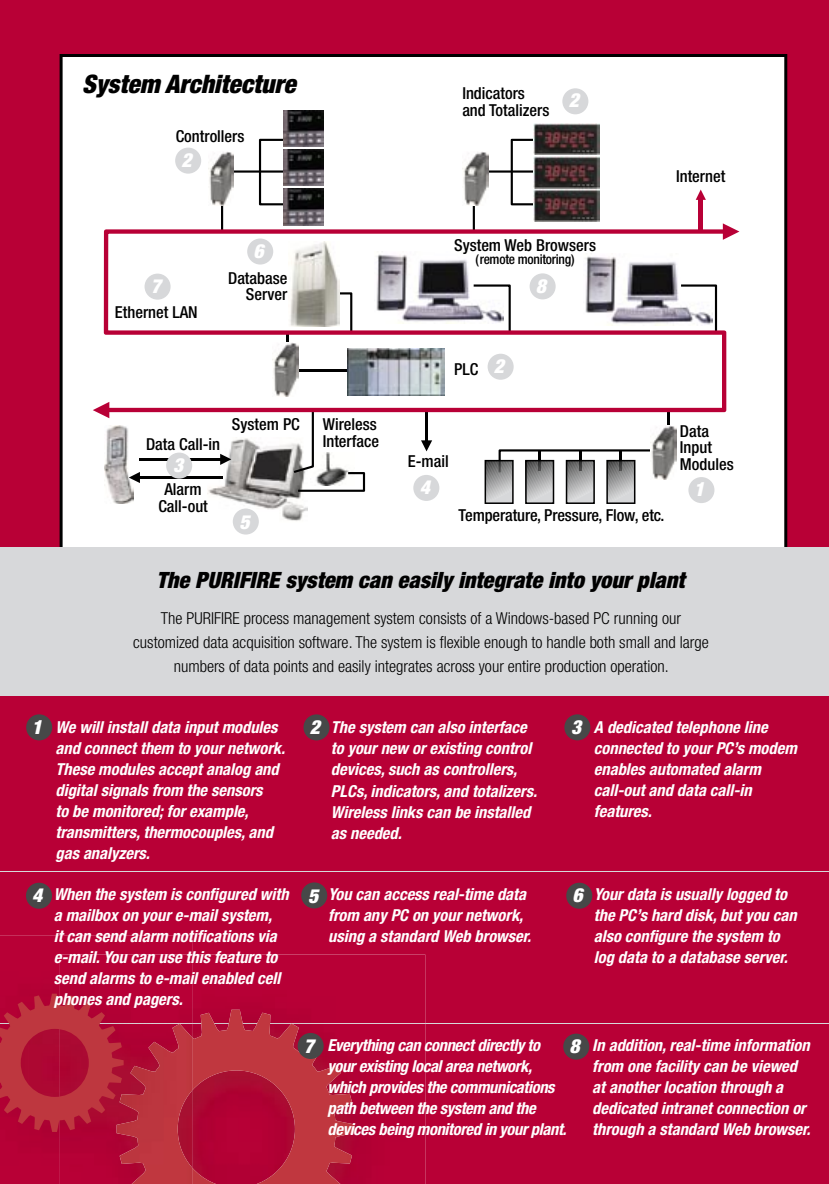
<style>
.page{position:relative;width:829px;height:1184px;background:#b80036}
.page>*{position:absolute;margin:0;border:0;box-sizing:border-box;transform-origin:0 0}
.t1{font:italic 900 condensed 25.5px "Helvetica Neue";color:#000}
.t2{font:italic 900 condensed 22.5px "Helvetica Neue";color:#000}
.t3{font:italic 900 condensed 19.5px "Helvetica Neue";color:#fff}
.t4{font:italic 700 condensed 16.5px/21px "Helvetica Neue";color:#fff}
.t5{font:300 condensed 16.5px/24px "Helvetica Neue";color:#000;text-align:center}
.t6{font:500 condensed 16.5px/16.5px "Helvetica Neue";color:#000}
.t7{font:italic 700 condensed 16.5px/21px "Helvetica Neue";letter-spacing:-.02em;color:#fff}
.t8{font:500 condensed 13.5px "Helvetica Neue";letter-spacing:-.02em;color:#000}
.s1{font-weight:900;font-size:19.5px}
</style>
<div class="page">
<hr style="left:425px;top:1023px;width:404px;height:1px;background:#d7d8da">
<div style="left:61px;top:56px;width:724px;height:516px;background:#fff"></div>
<hr style="left:60px;top:56px;width:3px;height:516px;background:#000">
<hr style="left:784px;top:56px;width:3px;height:516px;background:#000">
<hr style="left:61px;top:54px;width:724px;height:3px;background:#000">
<img style="left:208px;top:438px;width:99px;height:83px">
<hr style="left:667px;top:410px;width:3px;height:27px;background:#000">
<svg style="left:473px;top:139px;width:67px;height:90px"></svg>
<hr style="left:425px;top:411px;width:2px;height:30px;background:#000">
<svg style="left:421px;top:440px;width:11px;height:11px"></svg>
<svg style="left:221px;top:139px;width:67px;height:90px"></svg>
<div style="left:698px;top:200px;width:5px;height:30px;background:#b80036"></div>
<svg style="left:695px;top:190px;width:11px;height:10px"></svg>
<svg style="left:93px;top:404px;width:16px;height:14px"></svg>
<svg style="left:722px;top:223px;width:17px;height:16px"></svg>
<img style="left:104px;top:426px;width:29px;height:78px">
<img style="left:208px;top:152px;width:26px;height:54px">
<img style="left:462px;top:152px;width:26px;height:54px">
<img style="left:650px;top:426px;width:26px;height:54px">
<img style="left:534px;top:124px;width:65px;height:31px">
<img style="left:534px;top:157px;width:65px;height:31px">
<img style="left:534px;top:190px;width:65px;height:31px">
<img style="left:283px;top:110px;width:41px;height:37px">
<img style="left:283px;top:150px;width:41px;height:36px">
<img style="left:283px;top:189px;width:41px;height:36px">
<div style="left:484px;top:460px;width:29px;height:44px;border:2px solid #000"></div>
<svg style="left:294px;top:412px;width:71px;height:80px"></svg>
<div style="left:525px;top:460px;width:29px;height:44px;border:2px solid #000"></div>
<div style="left:565px;top:460px;width:30px;height:44px;border:2px solid #000"></div>
<svg style="left:485px;top:449px;width:179px;height:54px"></svg>
<div style="left:606px;top:460px;width:29px;height:44px;border:2px solid #000"></div>
<svg style="left:104px;top:229px;width:622px;height:183px"></svg>
<hr style="left:139px;top:458px;width:81px;height:2px;background:#000">
<svg style="left:220px;top:454px;width:11px;height:11px"></svg>
<hr style="left:140px;top:476px;width:83px;height:2px;background:#000">
<svg style="left:129px;top:472px;width:11px;height:11px"></svg>
<div style="left:0;top:547px;width:829px;height:149px;background:#d7d8da"></div>
<div style="left:26px;top:714px;width:26px;height:26px;background:#474848;border-radius:50%"></div>
<div style="left:303px;top:714px;width:26px;height:26px;background:#474848;border-radius:50%"></div>
<div style="left:564px;top:714px;width:26px;height:26px;background:#474848;border-radius:50%"></div>
<div style="left:26px;top:883px;width:26px;height:26px;background:#474848;border-radius:50%"></div>
<div style="left:301px;top:882px;width:26px;height:26px;background:#474848;border-radius:50%"></div>
<div style="left:566px;top:883px;width:26px;height:26px;background:#474848;border-radius:50%"></div>
<hr style="left:0;top:871px;width:829px;height:1px;background:#d7d8da">
<div style="left:563px;top:1034px;width:26px;height:26px;background:#474848;border-radius:50%"></div>
<div style="left:688px;top:477px;width:26px;height:26px;background:#d7d8da;border-radius:50%"></div>
<div style="left:487px;top:354px;width:26px;height:26px;background:#d7d8da;border-radius:50%"></div>
<div style="left:175px;top:148px;width:26px;height:26px;background:#d7d8da;border-radius:50%"></div>
<div style="left:562px;top:88px;width:26px;height:26px;background:#d7d8da;border-radius:50%"></div>
<div style="left:233px;top:509px;width:26px;height:26px;background:#d7d8da;border-radius:50%"></div>
<div style="left:144px;top:274px;width:27px;height:26px;background:#d7d8da;border-radius:50%"></div>
<div style="left:529px;top:273px;width:26px;height:26px;background:#d7d8da;border-radius:50%"></div>
<div style="left:247px;top:239px;width:26px;height:26px;background:#d7d8da;border-radius:50%"></div>
<div style="left:166px;top:453px;width:26px;height:26px;background:#d7d8da;border-radius:50%"></div>
<div style="left:413px;top:475px;width:26px;height:26px;background:#d7d8da;border-radius:50%"></div>
<div style="left:192px;top:954px;width:233px;height:230px;background:#b80036"></div>
<img style="left:355px;top:1023px;width:70px;height:1px">
<img style="left:192px;top:1010px;width:163px;height:174px">
<div style="left:297px;top:1033px;width:27px;height:26px;background:#474848;border-radius:50%"></div>
<div style="left:0;top:935px;width:192px;height:249px;background:#b80036"></div>
<img style="left:117px;top:1024px;width:75px;height:160px">
<svg style="left:0;top:994px;width:124px;height:138px;background:#b61e39"></svg>
<h1 class="t1" style="left:82px;top:68px;width:215px">System Architecture</h1>
<p class="t6" style="left:176px;top:128px;width:70px">Controllers</p>
<p class="t3" style="left:181px;top:148px;width:12px">2</p>
<p class="t6" style="left:462px;top:85px;width:89px">Indicators and Totalizers</p>
<p class="t3" style="left:568px;top:89px;width:12px">2</p>
<p class="t6" style="left:676px;top:168px;width:51px">Internet</p>
<p class="t3" style="left:253px;top:239px;width:12px">6</p>
<p class="t6" style="left:454px;top:237px;width:143px">System Web Browsers</p>
<p class="t8" style="left:475px;top:251px;width:101px">(remote monitoring)</p>
<p class="t6" style="left:228px;top:270px;width:61px;text-align:right">Database<br>Server</p>
<p class="t3" style="left:151px;top:274px;width:12px">7</p>
<p class="t3" style="left:536px;top:274px;width:12px">8</p>
<p class="t6" style="left:115px;top:304px;width:84px">Ethernet LAN</p>
<p class="t6" style="left:146px;top:435px;width:75px">Data Call-in</p>
<p class="t3" style="left:173px;top:453px;width:12px">3</p>
<p class="t6" style="left:158px;top:481px;width:51px;text-align:center">Alarm<br>Call-out</p>
<p class="t6" style="left:232px;top:416px;width:69px">System PC</p>
<p class="t3" style="left:239px;top:510px;width:12px">5</p>
<p class="t6" style="left:323px;top:416px;width:58px">Wireless<br>Interface</p>
<p class="t6" style="left:454px;top:360px;width:26px">PLC</p>
<p class="t3" style="left:494px;top:354px;width:12px">2</p>
<p class="t6" style="left:408px;top:453px;width:42px">E-mail</p>
<p class="t3" style="left:419px;top:475px;width:12px">4</p>
<p class="t6" style="left:458px;top:507px;width:207px">Temperature, Pressure, Flow, etc.</p>
<p class="t6" style="left:680px;top:423px;width:55px">Data<br>Input<br>Modules</p>
<p class="t3" style="left:694px;top:477px;width:12px">1</p>
<h2 class="t2" style="left:156px;top:566px;width:529px">The PURIFIRE system can easily integrate into your plant</h2>
<p class="t5" style="left:133px;top:606px;width:577px">The PURIFIRE process management system consists of a Windows-based PC running our customized data acquisition software. The system is flexible enough to handle both small and large numbers of data points and easily integrates across your entire production operation.</p>
<p class="t3" style="left:32px;top:715px;width:12px">1</p>
<p class="t3" style="left:310px;top:715px;width:12px">2</p>
<p class="t3" style="left:571px;top:715px;width:12px">3</p>
<p class="t4" style="left:55px;top:716px;width:231px">We will install data input modules and connect them to your network.<br>These modules accept analog and digital signals from the sensors<br>to be monitored; for example, transmitters, thermocouples, and gas analyzers.</p>
<p class="t4" style="left:331px;top:717px;width:208px">The system can also interface to your new or existing control devices, such as controllers,<br>PLCs, indicators, and totalizers.<br>Wireless links can be installed as needed.</p>
<p class="t4" style="left:594px;top:716px;width:204px">A dedicated telephone line connected to your PC’s modem enables automated alarm call-out and data call-in features.</p>
<p class="t4" style="left:54px;top:883px;width:236px">When the system is configured with a mailbox on your e-mail system,<br>it can send alarm notifications via e-mail. You can use this feature to send alarms to e-mail enabled cell phones and pagers.</p>
<p class="t3" style="left:32px;top:883px;width:12px">4</p>
<p class="t4" style="left:308px;top:884px;width:219px"><span class="s1">5</span> You can access real-time data</p>
<p class="t3" style="left:572px;top:883px;width:12px">6</p>
<p class="t4" style="left:328px;top:905px;width:204px">from any PC on your network, using a standard Web browser.</p>
<p class="t4" style="left:594px;top:884px;width:204px">Your data is usually logged to the PC’s hard disk, but you can also configure the system to log data to a database server.</p>
<p class="t3" style="left:304px;top:1034px;width:12px">7</p>
<p class="t7" style="left:327px;top:1034px;width:240px">Everything can connect directly to your existing local area network, which provides the communications path between the system and the devices being monitored in your plant.</p>
<p class="t3" style="left:569px;top:1034px;width:12px">8</p>
<p class="t4" style="left:592px;top:1034px;width:220px">In addition, real-time information from one facility can be viewed at another location through a dedicated intranet connection or through a standard Web browser.</p>
</div>
